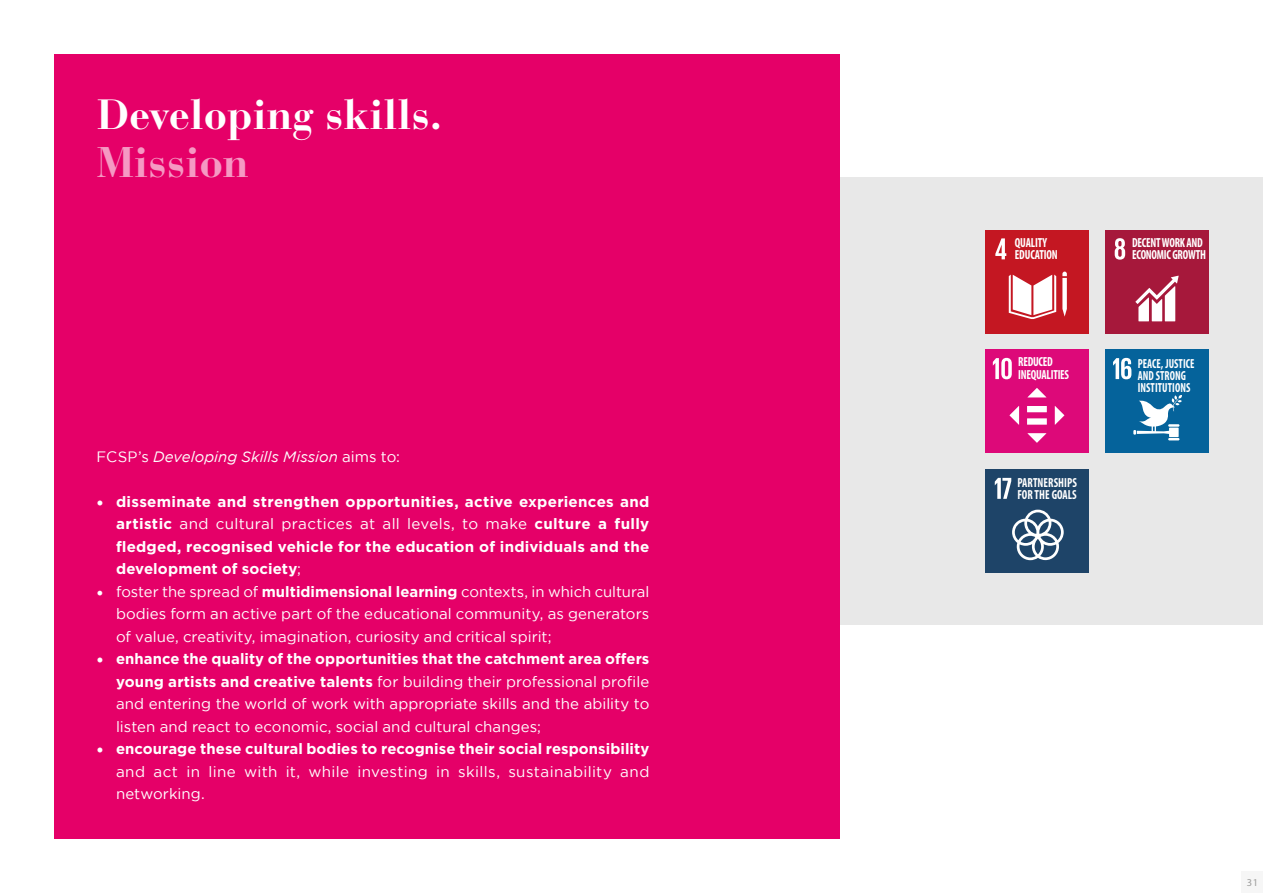
<style>
.page{position:relative;width:1263px;height:893px;background:#fff}
.page>*{position:absolute;margin:0;border:0;box-sizing:border-box;transform-origin:0 0}
.t1{font:700 42.6px "Bauer Bodoni Std";letter-spacing:-.005em;color:#f599c3}
.t2{font:700 42px "Bauer Bodoni Std";color:#fff}
.t3{font:15px/22.5px "Gotham";letter-spacing:.005em;color:#fff;text-align:justify}
.t4{font:700 15px/22.5px "Gotham";letter-spacing:.01em;color:#fff;text-align:justify}
.t5{font:italic 15px "Gotham";color:#fff}
.t6{font:700 condensed 13.2px/12.1px "Myriad Pro";letter-spacing:-.015em;color:#fff;scale:.87 1}
.t7{font:700 condensed 13.2px/12.1px "Myriad Pro";letter-spacing:.01em;color:#fff;scale:.83 1}
.t8{font:700 condensed 13.2px/12.1px "Myriad Pro";letter-spacing:.005em;color:#fff;scale:.87 1}
.t9{font:10.5px "Myriad Pro";color:#9d9d9c}
.s1{font-style:normal}
.s2{font-family:"Minion Pro";font-size:18px}
.s3{font-weight:400}
.s4{font-weight:700}
.s5{font-family:"Minion Pro";font-weight:700;font-size:18px}
</style>
<div class="page">
<div style="left:766px;top:177px;width:497px;height:447px;background:#e8e8e8"></div>
<div style="left:54px;top:54px;width:785px;height:785px;background:#e50068"></div>
<div style="left:985px;top:230px;width:104px;height:104px;background:#c41722"></div>
<svg style="left:995px;top:238px;width:11px;height:21px"></svg>
<svg style="left:1062px;top:272px;width:5px;height:45px"></svg>
<svg style="left:1009px;top:275px;width:47px;height:44px"></svg>
<div style="left:1105px;top:349px;width:104px;height:104px;background:#05639b"></div>
<svg style="left:1113px;top:358px;width:18px;height:21px"></svg>
<svg style="left:1133px;top:395px;width:49px;height:45px"></svg>
<div style="left:1105px;top:230px;width:104px;height:104px;background:#a6183b"></div>
<svg style="left:1115px;top:238px;width:10px;height:22px"></svg>
<svg style="left:1135px;top:276px;width:43px;height:45px"></svg>
<div style="left:985px;top:349px;width:104px;height:104px;background:#dd0979"></div>
<svg style="left:993px;top:358px;width:19px;height:21px"></svg>
<div style="left:1027px;top:418px;width:20px;height:7px;background:#fff"></div>
<div style="left:1027px;top:406px;width:20px;height:6px;background:#fff"></div>
<svg style="left:1028px;top:388px;width:18px;height:9px"></svg>
<svg style="left:1055px;top:406px;width:9px;height:19px"></svg>
<svg style="left:1027px;top:433px;width:19px;height:10px"></svg>
<svg style="left:1009px;top:406px;width:10px;height:19px"></svg>
<div style="left:985px;top:469px;width:104px;height:104px;background:#1e4468"></div>
<svg style="left:995px;top:478px;width:16px;height:21px"></svg>
<svg style="left:1012px;top:510px;width:52px;height:50px"></svg>
<div style="left:1242px;top:872px;width:21px;height:21px;background:#f6f6f6"></div>
<p class="t2" style="left:97px;top:90px;width:347px">Developing skills.</p>
<p class="t1" style="left:97px;top:137px;width:154px">Mission</p>
<p class="t5" style="left:97px;top:448px;width:305px"><span class="s1">FCSP’s</span> Developing Skills Mission <span class="s1">aims to:</span></p>
<p class="t4" style="left:116px;top:490px;width:535px;text-indent:-20px"><span class="s2">•</span> disseminate and strengthen opportunities, active experiences and artistic <span class="s3">and cultural practices at all levels, to make</span> culture a fully fledged, recognised vehicle for the education of individuals and the development of society<span class="s3">;</span></p>
<p class="t3" style="left:116px;top:580px;width:535px;text-indent:-20px"><span class="s2">•</span> foster the spread of <span class="s4">multidimensional learning</span> contexts, in which cultural bodies form an active part of the educational community, as generators of value, creativity, imagination, curiosity and critical spirit;</p>
<p class="t3" style="left:116px;top:648px;width:535px;text-indent:-20px"><span class="s5">•</span> <span class="s4">enhance the quality of the opportunities that the catchment area offers young artists and creative talents</span> for building their professional profile and entering the world of work with appropriate skills and the ability to listen and react to economic, social and cultural changes;</p>
<p class="t3" style="left:116px;top:738px;width:535px;text-indent:-20px"><span class="s5">•</span> <span class="s4">encourage these cultural bodies to recognise their social responsibility </span>and act in line with it, while investing in skills, sustainability and networking.</p>
<p class="t6" style="left:1015px;top:236px;width:51px">QUALITY<br>EDUCATION</p>
<p class="t6" style="left:1018px;top:356px;width:60px">REDUCED<br>INEQUALITIES</p>
<p class="t8" style="left:1017px;top:476px;width:70px">PARTNERSHIPS<br>FOR THE GOALS</p>
<p class="t6" style="left:1132px;top:236px;width:86px">DECENT WORK AND<br>ECONOMIC GROWTH</p>
<p class="t7" style="left:1138px;top:357px;width:70px">PEACE, JUSTICE<br>AND STRONG<br>INSTITUTIONS</p>
<p class="t9" style="left:1247px;top:875px;width:13px">31</p>
</div>
